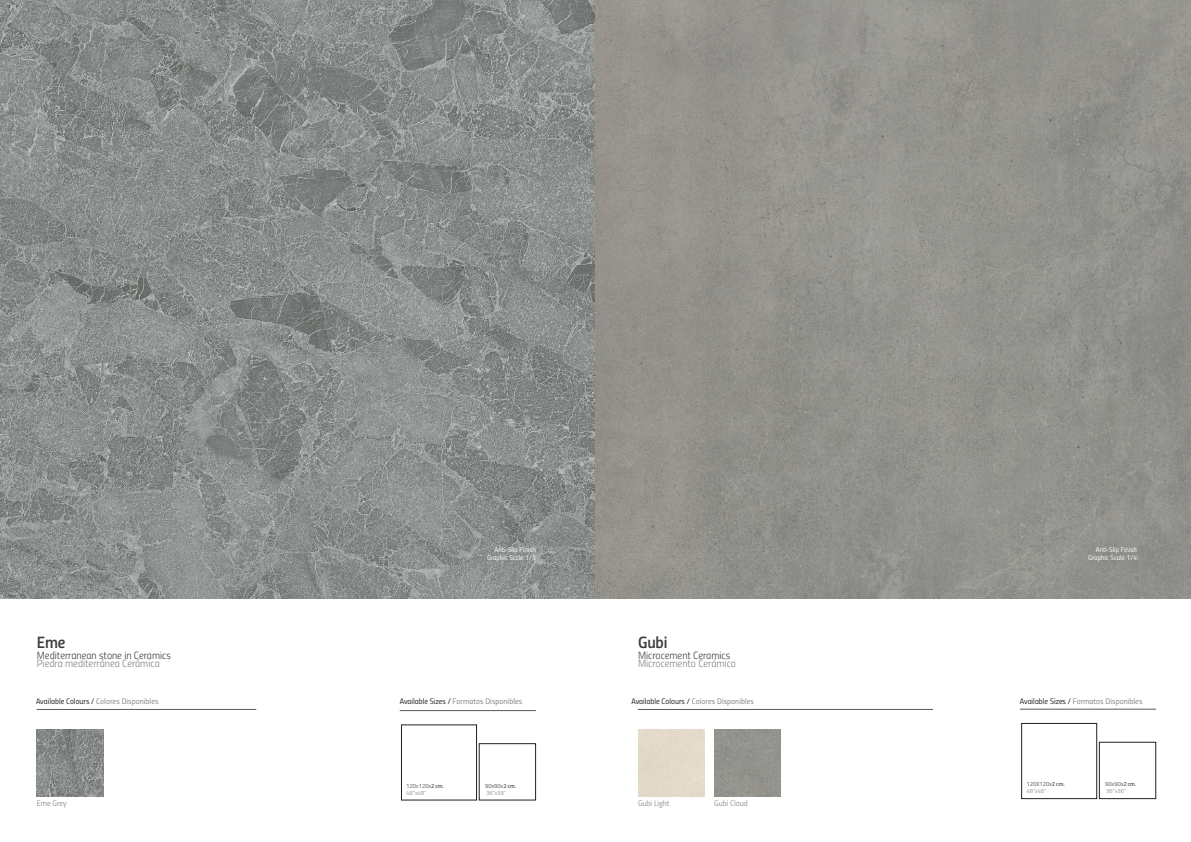
<style>
.page{position:relative;width:1191px;height:842px;background:#fff}
.page>*{position:absolute;margin:0;border:0;box-sizing:border-box;transform-origin:0 0}
.t1{font:16.5px "Titillium Semibold Upright";letter-spacing:-.01em;color:#3e3e3f}
.t2{font:10.5px "Titillium Light Upright";color:#3e3e3f}
.t3{font:10.5px "Titillium Light Upright";color:#808285}
.t4{font:8px "Titillium Regular Upright";letter-spacing:.01em;color:#808285}
.t5{font:8px "Titillium Regular Upright";color:#939598}
.t6{font:7px/8.4px "Titillium Regular Upright";color:#fff;text-align:right}
.t7{font:6px/6.9px "Titillium Regular Upright";letter-spacing:-.005em;color:#57585a}
.t8{font:6px/6.9px "Titillium Regular Upright";letter-spacing:-.005em;color:#939598}
.s1{color:#231f20}
.s2{font-family:"Titillium Semibold Upright"}
.s3{color:#939598}
.s4{color:#57585a}
.s5{font-family:"Titillium Semibold Upright";color:#57585a}
</style>
<div class="page">
<hr style="left:37px;top:709px;width:219px;height:1px;background:#57585a">
<img style="left:37px;top:730px;width:66px;height:66px">
<img style="left:0;top:0;width:1191px;height:599px">
<hr style="left:638px;top:709px;width:295px;height:1px;background:#57585a">
<div style="left:714px;top:730px;width:66px;height:66px;background:#93938d"></div>
<div style="left:479px;top:743px;width:57px;height:57px;border:1px solid #231f20"></div>
<div style="left:401px;top:725px;width:76px;height:75px;border:1px solid #231f20"></div>
<hr style="left:400px;top:710px;width:136px;height:1px;background:#57585a">
<div style="left:1099px;top:742px;width:57px;height:57px;border:1px solid #231f20"></div>
<div style="left:1021px;top:723px;width:76px;height:76px;border:1px solid #231f20"></div>
<hr style="left:1020px;top:709px;width:136px;height:1px;background:#57585a">
<p class="t6" style="left:487px;top:545px;width:50px">Anti-Slip Finish<br>Graphic Scale 1/3</p>
<p class="t6" style="left:1088px;top:545px;width:50px">Anti-Slip Finish<br>Graphic Scale 1/4</p>
<h1 class="t1" style="left:37px;top:629px;width:30px">Eme</h1>
<h1 class="t1" style="left:638px;top:629px;width:31px">Gubi</h1>
<h2 class="t2" style="left:37px;top:648px;width:136px">Mediterranean stone in Ceramics</h2>
<h2 class="t3" style="left:37px;top:656px;width:124px">Piedra mediterránea Cerámica</h2>
<h2 class="t2" style="left:638px;top:648px;width:94px">Microcement Ceramics</h2>
<h2 class="t3" style="left:638px;top:656px;width:99px">Microcemento Cerámico</h2>
<p class="t4" style="left:36px;top:695px;width:124px"><span class="s1">Available Colours /</span> Colores Disponibles</p>
<p class="t4" style="left:631px;top:695px;width:124px"><span class="s1">Available Colours /</span> Colores Disponibles</p>
<p class="t4" style="left:400px;top:695px;width:124px"><span class="s1">Available Sizes /</span> Formatos Disponibles</p>
<p class="t5" style="left:37px;top:797px;width:31px">Eme Grey</p>
<p class="t7" style="left:406px;top:782px;width:39px">120x120x<span class="s2">2 cm.<br></span><span class="s3">48”x48”</span></p>
<p class="t8" style="left:485px;top:782px;width:33px"><span class="s4">90x90x</span><span class="s5">2 cm.<br></span>36”x36”</p>
<p class="t5" style="left:638px;top:797px;width:33px">Gubi Light</p>
<p class="t5" style="left:714px;top:797px;width:35px">Gubi Cloud</p>
<p class="t4" style="left:1020px;top:695px;width:124px"><span class="s1">Available Sizes /</span> Formatos Disponibles</p>
<p class="t7" style="left:1026px;top:780px;width:40px">120X120x<span class="s2">2 cm.<br></span><span class="s3">48”x48”</span></p>
<p class="t8" style="left:1105px;top:780px;width:33px"><span class="s4">90x90x</span><span class="s5">2 cm.<br></span>36”x36”</p>
</div>
